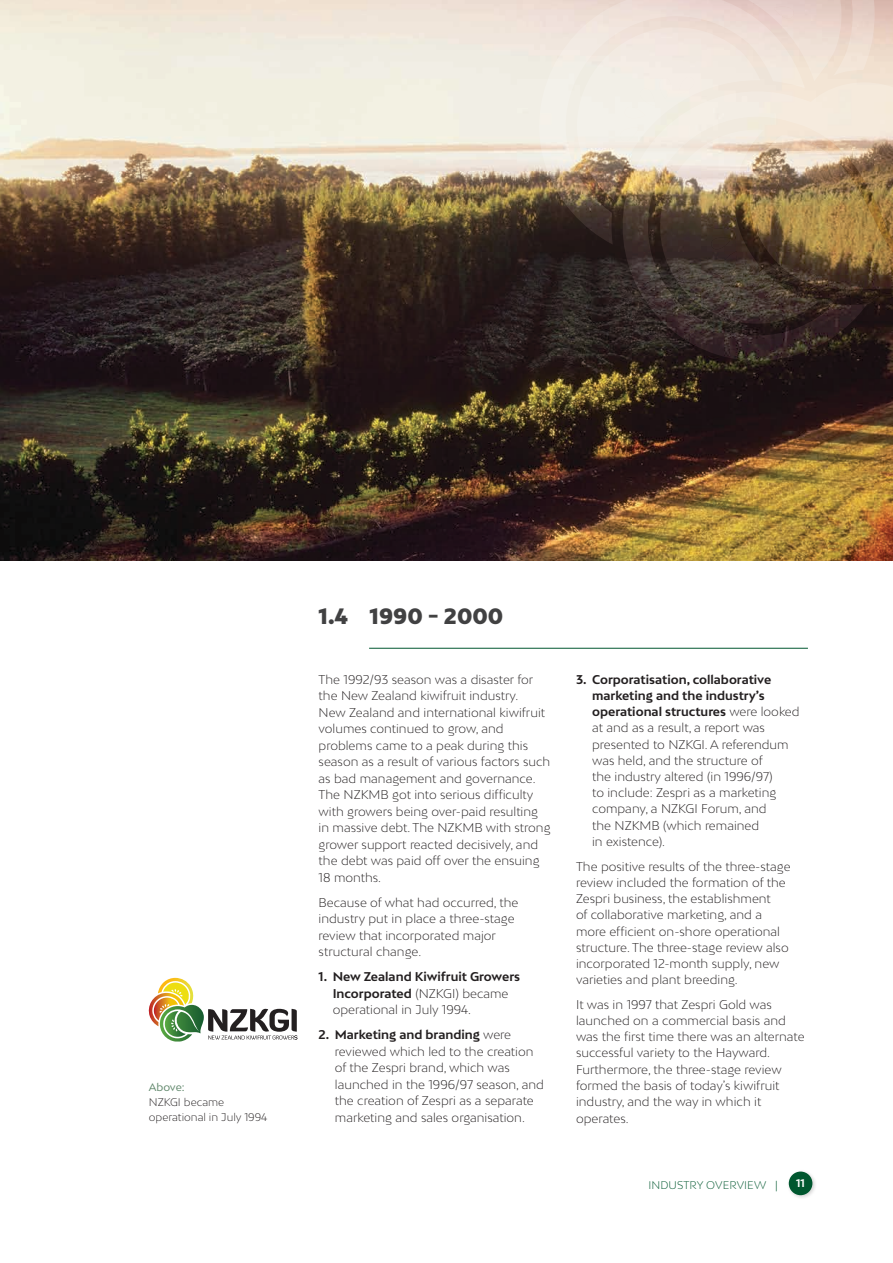
<style>
.page{position:relative;width:893px;height:1263px;background:#fff}
.page>*{position:absolute;margin:0;border:0;box-sizing:border-box;transform-origin:0 0}
.t1{font:900 21px "Bw Mitga";color:#414142}
.t2{font:300 12px/16.2px "Bw Mitga";color:#231f20}
.t3{font:700 12px/16.5px "Bw Mitga";color:#231f20}
.t4{font:300 10.5px/15px "Bw Mitga";color:#231f20}
.t5{font:300 10.5px "Bw Mitga";letter-spacing:.01em;color:#00572f}
.t6{font:10.5px "Bw Mitga";letter-spacing:-.01em;color:#61886c}
.t7{font:700 10.5px "Bw Mitga";color:#fff}
.s1{font-weight:300}
.s2{font-weight:700}
</style>
<div class="page">
<div style="left:787px;top:1170px;width:30px;height:30px;background:#231f20;opacity:.2"></div>
<div style="left:789px;top:1171px;width:23px;height:24px;background:#00572f;border-radius:50%"></div>
<hr style="left:369px;top:648px;width:439px;height:1px;background:#00572f">
<img style="left:0;top:0;width:893px;height:560px">
<svg style="left:538px;top:0;width:39px;height:245px;background:#c2b8ad"></svg>
<svg style="left:607px;top:82px;width:286px;height:279px;background:#46362d"></svg>
<svg style="left:577px;top:0;width:302px;height:324px;background:#9b8977"></svg>
<svg style="left:617px;top:0;width:178px;height:283px;background:#b9ab9c"></svg>
<svg style="left:148px;top:978px;width:149px;height:63px"></svg>
<p class="t6" style="left:149px;top:1080px;width:37px">Above:</p>
<p class="t4" style="left:149px;top:1095px;width:120px">NZKGI became operational in July 1994</p>
<h1 class="t1" style="left:319px;top:603px;width:186px">1.4 1990 - 2000</h1>
<p class="t2" style="left:319px;top:671px;width:233px">The 1992/93 season was a disaster for the New Zealand kiwifruit industry.<br>New Zealand and international kiwifruit volumes continued to grow, and problems came to a peak during this season as a result of various factors such as bad management and governance.<br>The NZKMB got into serious difficulty with growers being over-paid resulting in massive debt. The NZKMB with strong grower support reacted decisively, and the debt was paid off over the ensuing 18 months.</p>
<p class="t2" style="left:319px;top:894px;width:201px">Because of what had occurred, the industry put in place a three-stage review that incorporated major structural change.</p>
<p class="t3" style="left:333px;top:968px;width:189px;text-indent:-14px">1. New Zealand Kiwifruit Growers<br>Incorporated <span class="s1">(NZKGI) became operational in July 1994.</span></p>
<p class="t2" style="left:335px;top:1026px;width:211px;text-indent:-16px"><span class="s2">2. Marketing and branding</span> were reviewed which led to the creation of the Zespri brand, which was launched in the 1996/97 season, and the creation of Zespri as a separate marketing and sales organisation.</p>
<p class="t2" style="left:592px;top:671px;width:209px;text-indent:-16px"><span class="s2">3. Corporatisation, collaborative marketing and the industry’s operational structures</span> were looked at and as a result, a report was presented to NZKGI. A referendum was held, and the structure of<br>the industry altered (in 1996/97)<br>to include: Zespri as a marketing company, a NZKGI Forum, and<br>the NZKMB (which remained<br>in existence).</p>
<p class="t2" style="left:576px;top:858px;width:216px">The positive results of the three-stage review included the formation of the Zespri business, the establishment<br>of collaborative marketing, and a more efficient on-shore operational structure. The three-stage review also incorporated 12-month supply, new varieties and plant breeding.</p>
<p class="t2" style="left:576px;top:996px;width:230px">It was in 1997 that Zespri Gold was launched on a commercial basis and was the first time there was an alternate successful variety to the Hayward.<br>Furthermore, the three-stage review formed the basis of today’s kiwifruit industry, and the way in which it operates.</p>
<p class="t5" style="left:648px;top:1178px;width:131px">INDUSTRY OVERVIEW |</p>
<p class="t7" style="left:796px;top:1176px;width:10px">11</p>
</div>
